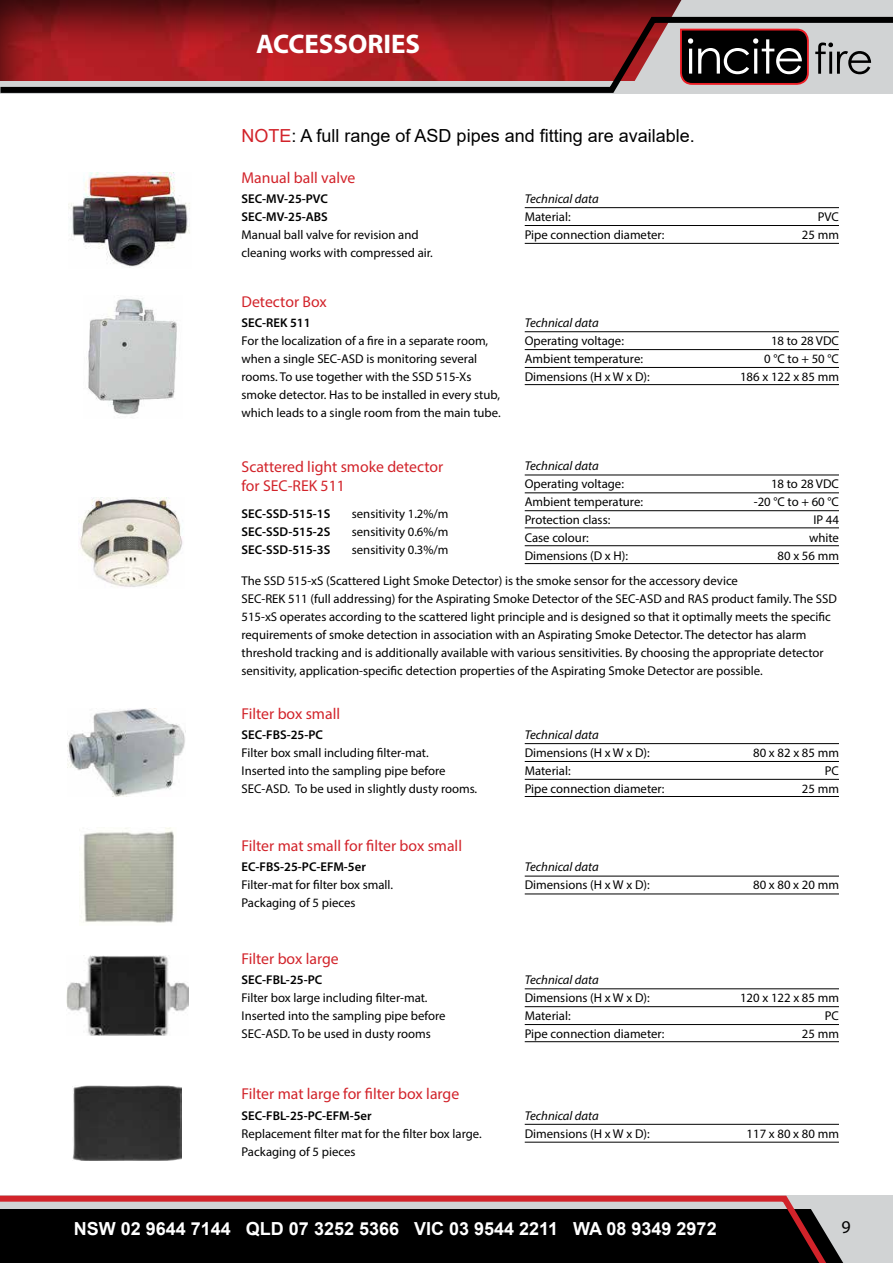
<style>
.page{position:relative;width:893px;height:1263px;background:#fff}
.page>*{position:absolute;margin:0;border:0;box-sizing:border-box;transform-origin:0 0}
.t1{font:700 27px "Myriad Pro";color:#fff}
.t2{font:700 18px "Arial";color:#fff}
.t3{font:18px "Arial";color:#000}
.t4{font:18px "Myriad Pro";color:#000}
.t5{font:15.75px/18.9px "Myriad Pro";color:#d2232a}
.t6{font:12.75px/18px "Myriad Pro";color:#000}
.t7{font:600 12.75px/18px "Myriad Pro";color:#000;text-align:justify}
.t8{font:italic 12.75px "Myriad Pro";color:#000}
.s1{color:#d2232a}
</style>
<div class="page">
<svg style="left:0;top:1195px;width:893px;height:68px;background:#2e1f20"></svg>
<svg style="left:810px;top:1207px;width:83px;height:56px;background:#aeaaab"></svg>
<div style="left:0;top:0;width:893px;height:81px;background:#000;opacity:.75"></div>
<svg style="left:0;top:14px;width:893px;height:80px;background:#9b3034"></svg>
<svg style="left:634px;top:0;width:259px;height:86px;background:#86797a"></svg>
<img style="left:88px;top:298px;width:89px;height:117px">
<img style="left:79px;top:497px;width:104px;height:90px">
<img style="left:67px;top:708px;width:119px;height:89px">
<img style="left:81px;top:828px;width:93px;height:95px">
<img style="left:67px;top:955px;width:122px;height:81px">
<img style="left:73px;top:1085px;width:108px;height:75px">
<img style="left:68px;top:173px;width:122px;height:95px">
<hr style="left:525px;top:1124px;width:314px;height:1px;background:#000">
<hr style="left:525px;top:1142px;width:314px;height:1px;background:#000">
<hr style="left:525px;top:1006px;width:314px;height:1px;background:#000">
<hr style="left:525px;top:1024px;width:314px;height:1px;background:#000">
<hr style="left:525px;top:988px;width:314px;height:1px;background:#000">
<hr style="left:525px;top:1041px;width:314px;height:1px;background:#000">
<hr style="left:525px;top:876px;width:314px;height:1px;background:#000">
<hr style="left:525px;top:893px;width:314px;height:1px;background:#000">
<hr style="left:525px;top:761px;width:314px;height:1px;background:#000">
<hr style="left:525px;top:779px;width:314px;height:1px;background:#000">
<hr style="left:525px;top:743px;width:314px;height:1px;background:#000">
<hr style="left:525px;top:796px;width:314px;height:1px;background:#000">
<hr style="left:525px;top:492px;width:314px;height:1px;background:#000">
<hr style="left:525px;top:510px;width:314px;height:1px;background:#000">
<hr style="left:525px;top:475px;width:314px;height:1px;background:#000">
<hr style="left:525px;top:527px;width:314px;height:1px;background:#000">
<hr style="left:525px;top:545px;width:314px;height:1px;background:#000">
<hr style="left:525px;top:563px;width:314px;height:1px;background:#000">
<hr style="left:525px;top:349px;width:314px;height:1px;background:#000">
<hr style="left:525px;top:367px;width:314px;height:1px;background:#000">
<hr style="left:525px;top:331px;width:314px;height:1px;background:#000">
<hr style="left:525px;top:384px;width:314px;height:1px;background:#000">
<hr style="left:525px;top:225px;width:314px;height:1px;background:#000">
<hr style="left:525px;top:243px;width:314px;height:1px;background:#000">
<hr style="left:525px;top:207px;width:314px;height:1px;background:#000">
<h1 class="t1" style="left:256px;top:26px;width:165px">ACCESSORIES</h1>
<h2 class="t3" style="left:242px;top:123px;width:455px"><span class="s1">NOTE</span>: A full range of ASD pipes and fitting are available.</h2>
<p class="t5" style="left:242px;top:168px;width:115px">Manual ball valve</p>
<p class="t7" style="left:242px;top:189px;width:88px">SEC-MV-25-PVC<br>SEC-MV-25-ABS</p>
<p class="t6" style="left:242px;top:225px;width:193px">Manual ball valve for revision and cleaning works with compressed air.</p>
<p class="t5" style="left:242px;top:292px;width:87px">Detector Box</p>
<p class="t7" style="left:242px;top:313px;width:71px">SEC-REK 511</p>
<p class="t6" style="left:242px;top:331px;width:261px">For the localization of a fire in a separate room, when a single SEC-ASD is monitoring several rooms. To use together with the SSD 515-Xs smoke detector. Has to be installed in every stub, which leads to a single room from the main tube.</p>
<p class="t8" style="left:525px;top:191px;width:76px">Technical data</p>
<p class="t6" style="left:525px;top:207px;width:141px">Material:<br>Pipe connection diameter:</p>
<p class="t6" style="left:802px;top:207px;width:39px;text-align:right">PVC<br>25 mm</p>
<p class="t8" style="left:525px;top:315px;width:76px">Technical data</p>
<p class="t6" style="left:525px;top:331px;width:126px">Operating voltage:<br>Ambient temperature:<br>Dimensions (H x W x D):</p>
<p class="t6" style="left:740px;top:331px;width:100px;text-align:right">18 to 28 VDC<br>0 °C to + 50 °C<br>186 x 122 x 85 mm</p>
<p class="t5" style="left:242px;top:457px;width:203px">Scattered light smoke detector for SEC-REK 511</p>
<p class="t8" style="left:525px;top:458px;width:76px">Technical data</p>
<p class="t6" style="left:525px;top:475px;width:120px">Operating voltage:<br>Ambient temperature:<br>Protection class:<br>Case colour:<br>Dimensions (D x H):</p>
<p class="t6" style="left:754px;top:475px;width:87px;text-align:right">18 to 28 VDC -20 °C to + 60 °C<br>IP 44<br>white<br>80 x 56 mm</p>
<p class="t6" style="left:352px;top:504px;width:98px;text-align:justify">sensitivity 1.2%/m sensitivity 0.6%/m sensitivity 0.3%/m</p>
<p class="t6" style="left:242px;top:572px;width:597px">The SSD 515-xS (Scattered Light Smoke Detector) is the smoke sensor for the accessory device<br>SEC-REK 511 (full addressing) for the Aspirating Smoke Detector of the SEC-ASD and RAS product family. The SSD 515-xS operates according to the scattered light principle and is designed so that it optimally meets the specific requirements of smoke detection in association with an Aspirating Smoke Detector. The detector has alarm threshold tracking and is additionally available with various sensitivities. By choosing the appropriate detector sensitivity, application-specific detection properties of the Aspirating Smoke Detector are possible.</p>
<p class="t7" style="left:242px;top:504px;width:90px">SEC-SSD-515-1S SEC-SSD-515-2S SEC-SSD-515-3S</p>
<p class="t5" style="left:242px;top:704px;width:100px">Filter box small</p>
<p class="t7" style="left:242px;top:725px;width:83px">SEC-FBS-25-PC</p>
<p class="t6" style="left:242px;top:743px;width:237px">Filter box small including filter-mat.<br>Inserted into the sampling pipe before<br>SEC-ASD. To be used in slightly dusty rooms.</p>
<p class="t5" style="left:242px;top:836px;width:222px">Filter mat small for filter box small</p>
<p class="t7" style="left:242px;top:858px;width:126px">EC-FBS-25-PC-EFM-5er</p>
<p class="t6" style="left:242px;top:876px;width:153px">Filter-mat for filter box small.<br>Packaging of 5 pieces</p>
<p class="t5" style="left:242px;top:949px;width:99px">Filter box large</p>
<p class="t7" style="left:242px;top:970px;width:82px">SEC-FBL-25-PC</p>
<p class="t6" style="left:242px;top:988px;width:206px">Filter box large including filter-mat.<br>Inserted into the sampling pipe before<br>SEC-ASD. To be used in dusty rooms</p>
<p class="t5" style="left:242px;top:1084px;width:219px">Filter mat large for filter box large</p>
<p class="t7" style="left:242px;top:1106px;width:132px">SEC-FBL-25-PC-EFM-5er</p>
<p class="t6" style="left:242px;top:1124px;width:242px">Replacement filter mat for the filter box large.<br>Packaging of 5 pieces</p>
<p class="t8" style="left:525px;top:727px;width:76px">Technical data</p>
<p class="t6" style="left:525px;top:743px;width:141px">Dimensions (H x W x D):<br>Material:<br>Pipe connection diameter:</p>
<p class="t6" style="left:753px;top:743px;width:87px;text-align:right">80 x 82 x 85 mm<br>PC<br>25 mm</p>
<p class="t8" style="left:525px;top:859px;width:76px">Technical data</p>
<p class="t6" style="left:525px;top:876px;width:126px">Dimensions (H x W x D):</p>
<p class="t6" style="left:753px;top:876px;width:87px">80 x 80 x 20 mm</p>
<p class="t8" style="left:525px;top:972px;width:76px">Technical data</p>
<p class="t6" style="left:525px;top:988px;width:141px">Dimensions (H x W x D):<br>Material:<br>Pipe connection diameter:</p>
<p class="t6" style="left:740px;top:988px;width:100px;text-align:right">120 x 122 x 85 mm<br>PC<br>25 mm</p>
<p class="t8" style="left:525px;top:1107px;width:76px">Technical data</p>
<p class="t6" style="left:525px;top:1124px;width:126px">Dimensions (H x W x D):</p>
<p class="t6" style="left:747px;top:1124px;width:94px">117 x 80 x 80 mm</p>
<h2 class="t2" style="left:74px;top:1215px;width:644px">NSW 02 9644 7144 QLD 07 3252 5366 VIC 03 9544 2211 WA 08 9349 2972</h2>
<h2 class="t4" style="left:841px;top:1215px;width:11px">9</h2>
</div>
